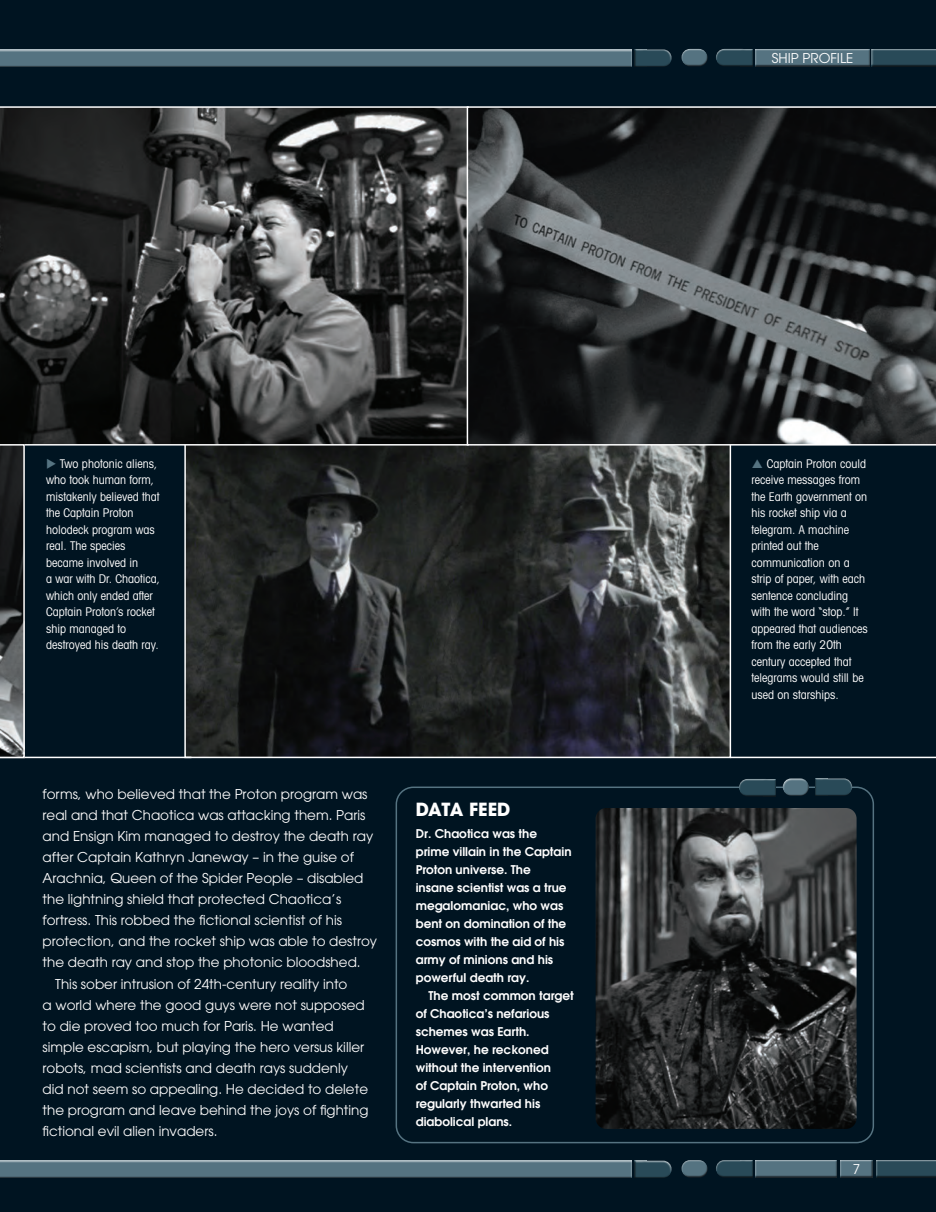
<style>
.page{position:relative;width:936px;height:1212px;background:#fff}
.page>*{position:absolute;margin:0;border:0;box-sizing:border-box;transform-origin:0 0}
.t1{font:700 18px "Avant Garde";letter-spacing:-.01em;color:#fff}
.t2{font:13.5px "Avant Garde";color:#fff}
.t3{font:condensed 12px/16.5px "Avant Garde LT";color:#fff}
.t4{font:600 12px/18px "Avant Garde LT";color:#fff}
.s1{color:#557381}
</style>
<div class="page">
<div style="left:0;top:0;width:935px;height:1212px;background:#001421"></div>
<div style="left:839px;top:1159px;width:35px;height:19px;background:#231f20;opacity:.75"></div>
<div style="left:714px;top:48px;width:40px;height:18px;background:#231f20;opacity:.75"></div>
<div style="left:714px;top:1159px;width:40px;height:19px;background:#231f20;opacity:.75"></div>
<div style="left:633px;top:49px;width:40px;height:18px;background:#231f20;opacity:.75"></div>
<div style="left:633px;top:1160px;width:40px;height:18px;background:#231f20;opacity:.75"></div>
<div style="left:754px;top:48px;width:117px;height:19px;background:#231f20;opacity:.75"></div>
<div style="left:754px;top:1159px;width:84px;height:19px;background:#231f20;opacity:.75"></div>
<div style="left:0;top:48px;width:634px;height:22px;background:#231f20;opacity:.75"></div>
<div style="left:0;top:1160px;width:632px;height:18px;background:#231f20;opacity:.75"></div>
<div style="left:870px;top:48px;width:65px;height:19px;background:#231f20;opacity:.75"></div>
<div style="left:874px;top:1159px;width:61px;height:19px;background:#231f20;opacity:.75"></div>
<div style="left:680px;top:47px;width:28px;height:15px;background:#fff;opacity:.75"></div>
<div style="left:680px;top:51px;width:30px;height:16px;background:#231f20;opacity:.75"></div>
<div style="left:680px;top:1158px;width:28px;height:15px;background:#fff;opacity:.75"></div>
<div style="left:680px;top:1162px;width:30px;height:16px;background:#231f20;opacity:.75"></div>
<div style="left:395px;top:786px;width:479px;height:357px;border:2px solid #557381;border-radius:17px"></div>
<div style="left:813px;top:776px;width:41px;height:15px;background:#001421"></div>
<div style="left:813px;top:777px;width:40px;height:19px;background:#231f20;opacity:.75"></div>
<div style="left:736px;top:777px;width:41px;height:15px;background:#001421"></div>
<div style="left:737px;top:778px;width:40px;height:18px;background:#231f20;opacity:.75"></div>
<div style="left:781px;top:776px;width:28px;height:16px;background:#fff;opacity:.75"></div>
<div style="left:781px;top:781px;width:30px;height:15px;background:#231f20;opacity:.75"></div>
<img style="left:595px;top:808px;width:261px;height:321px">
<img style="left:187px;top:446px;width:541px;height:309px">
<div style="left:184px;top:442px;width:547px;height:316px;border:2px solid #fff"></div>
<svg style="left:0;top:106px;width:466px;height:340px;background:#3a3b3b"></svg>
<hr style="left:0;top:757px;width:191px;height:1px;background:#fff">
<hr style="left:730px;top:757px;width:205px;height:1px;background:#fff">
<svg style="left:466px;top:106px;width:469px;height:340px;background:#303234"></svg>
<svg style="left:0;top:444px;width:25px;height:314px;background:#4a4c4e"></svg>
<p class="t3" style="left:46px;top:455px;width:116px"><span class="s1">◆</span> Two photonic aliens, who took human form, mistakenly believed that the Captain Proton holodeck program was real. The species became involved in<br>a war with Dr. Chaotica, which only ended after<br>Captain Proton’s rocket ship managed to destroyed his death ray.</p>
<p class="t2" style="left:43px;top:786px;width:326px">forms, who believed that the Proton program was</p>
<p class="t2" style="left:43px;top:807px;width:324px">real and that Chaotica was attacking them. Paris</p>
<p class="t2" style="left:43px;top:828px;width:332px">and Ensign Kim managed to destroy the death ray</p>
<p class="t2" style="left:43px;top:849px;width:313px">after Captain Kathryn Janeway – in the guise of</p>
<p class="t2" style="left:43px;top:870px;width:322px">Arachnia, Queen of the Spider People – disabled</p>
<p class="t2" style="left:43px;top:891px;width:300px">the lightning shield that protected Chaotica’s</p>
<p class="t2" style="left:43px;top:912px;width:301px">fortress. This robbed the fictional scientist of his</p>
<p class="t2" style="left:43px;top:933px;width:336px">protection, and the rocket ship was able to destroy</p>
<p class="t2" style="left:43px;top:954px;width:319px">the death ray and stop the photonic bloodshed.</p>
<p class="t2" style="left:55px;top:975px;width:294px">This sober intrusion of 24th-century reality into</p>
<p class="t2" style="left:43px;top:996px;width:323px">a world where the good guys were not supposed</p>
<p class="t2" style="left:43px;top:1017px;width:293px">to die proved too much for Paris. He wanted</p>
<p class="t2" style="left:43px;top:1038px;width:323px">simple escapism, but playing the hero versus killer</p>
<p class="t2" style="left:43px;top:1059px;width:307px">robots, mad scientists and death rays suddenly</p>
<p class="t2" style="left:43px;top:1080px;width:327px">did not seem so appealing. He decided to delete</p>
<p class="t2" style="left:43px;top:1101px;width:327px">the program and leave behind the joys of fighting</p>
<p class="t2" style="left:43px;top:1123px;width:176px">fictional evil alien invaders.</p>
<h1 class="t1" style="left:416px;top:798px;width:96px">DATA FEED</h1>
<p class="t4" style="left:416px;top:825px;width:157px">Dr. Chaotica was the prime villain in the Captain<br>Proton universe. The insane scientist was a true megalomaniac, who was bent on domination of the cosmos with the aid of his army of minions and his powerful death ray.</p>
<p class="t4" style="left:416px;top:987px;width:159px;text-indent:13px">The most common target of Chaotica’s nefarious schemes was Earth.<br>However, he reckoned without the intervention<br>of Captain Proton, who regularly thwarted his diabolical plans.</p>
<p class="t2" style="left:771px;top:50px;width:83px">SHIP PROFILE</p>
<p class="t3" style="left:751px;top:455px;width:117px;text-indent:15px">Captain Proton could receive messages from the Earth government on his rocket ship via a telegram. A machine printed out the communication on a strip of paper, with each sentence concluding with the word “stop.” It appeared that audiences from the early 20th century accepted that telegrams would still be used on starships.</p>
<p class="t2" style="left:852px;top:1160px;width:9px">7</p>
</div>
